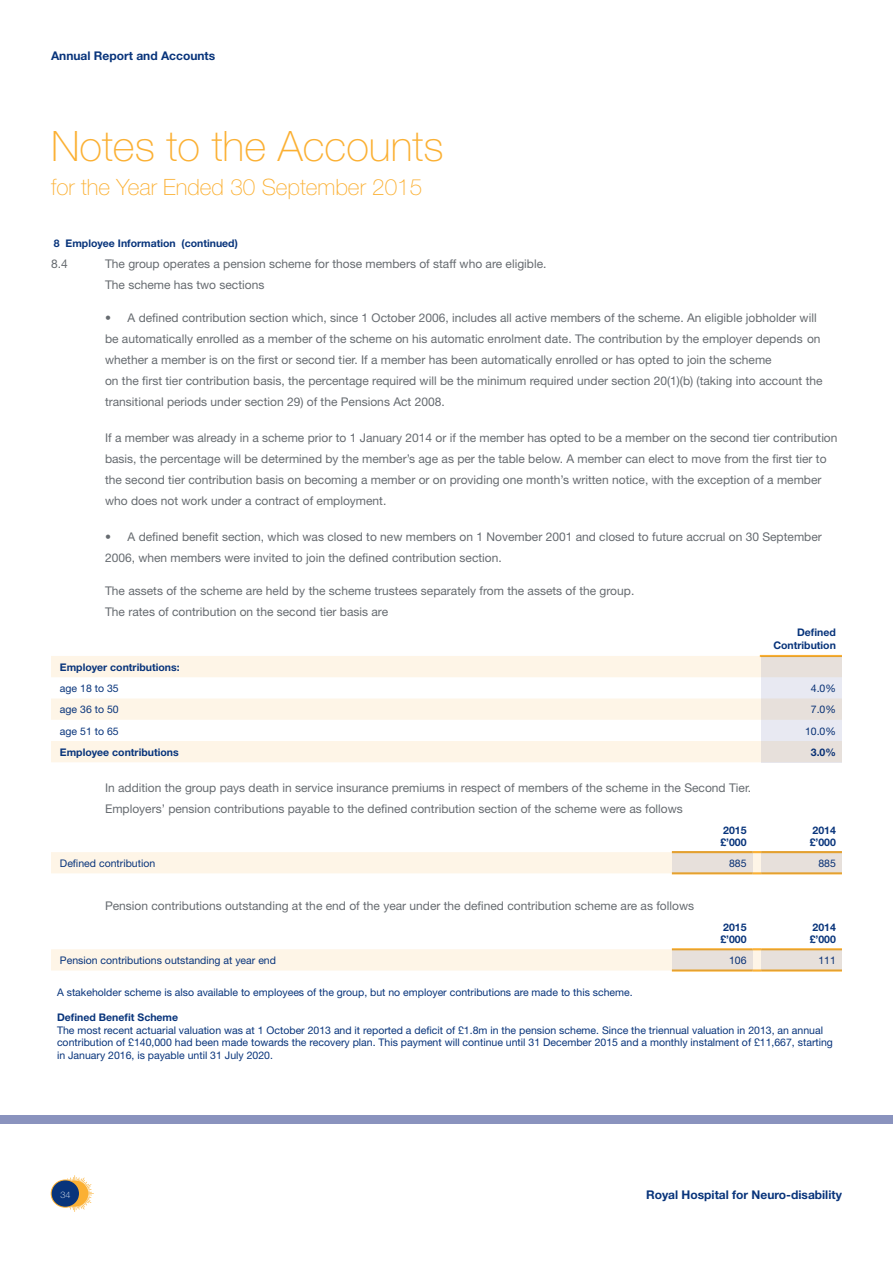
<style>
.page{position:relative;width:893px;height:1263px;background:#fff}
.page>*{position:absolute;margin:0;border:0;box-sizing:border-box;transform-origin:0 0}
.t1{font:100 42px "Helvetica Neue";color:#fbb033}
.t2{font:100 22.5px "Helvetica Neue";color:#fbb033}
.t3{font:12px/21px "Helvetica Neue";color:#666b70}
.t4{font:700 12px "Helvetica Neue";color:#08347b}
.t5{font:10.5px/12.6px "Helvetica Neue";color:#08347b}
.t6{font:700 10.5px/12.6px "Helvetica Neue";color:#08347b}
.t7{font:100 9px "Helvetica Neue";color:#fff}
</style>
<div class="page">
<svg style="left:67px;top:1175px;width:27px;height:37px"></svg>
<div style="left:51px;top:1180px;width:29px;height:27px;border:1px solid #fbb033;border-radius:50%"></div>
<div style="left:61px;top:1180px;width:27px;height:26px;background:#fbb033;border-radius:50%"></div>
<div style="left:52px;top:1180px;width:27px;height:27px;background:#08347b;border-radius:50%"></div>
<div style="left:0;top:1116px;width:893px;height:8px;background:#8a93be"></div>
<svg style="left:51px;top:656px;width:710px;height:106px;fill:#fef5e7"></svg>
<hr style="left:760px;top:655px;width:82px;height:2px;background:#fbb033">
<svg style="left:51px;top:851px;width:710px;height:23px"></svg>
<hr style="left:761px;top:872px;width:81px;height:2px;background:#fbb033">
<svg style="left:51px;top:948px;width:791px;height:23px"></svg>
<hr style="left:761px;top:969px;width:81px;height:2px;background:#fbb033">
<div style="left:761px;top:656px;width:81px;height:106px;background:linear-gradient(to right,#e7e4e4,#e7e4e4)"></div>
<svg style="left:761px;top:851px;width:81px;height:22px;fill:#e7e0db"></svg>
<svg style="left:672px;top:851px;width:81px;height:22px;fill:#e7e0db"></svg>
<div style="left:761px;top:949px;width:81px;height:21px;background:#e7e0db"></div>
<div style="left:672px;top:949px;width:81px;height:21px;background:#e7e0db"></div>
<p class="t4" style="left:51px;top:49px;width:166px">Annual Report and Accounts</p>
<h1 class="t1" style="left:51px;top:122px;width:394px">Notes to the Accounts</h1>
<h2 class="t2" style="left:51px;top:174px;width:373px">for the Year Ended 30 September 2015</h2>
<p class="t6" style="left:54px;top:236px;width:185px">8 Employee Information (continued)</p>
<p class="t3" style="left:51px;top:253px;width:18px">8.4</p>
<p class="t3" style="left:105px;top:253px;width:443px">The group operates a pension scheme for those members of staff who are eligible.<br>The scheme has two sections</p>
<p class="t3" style="left:105px;top:307px;width:719px">• A defined contribution section which, since 1 October 2006, includes all active members of the scheme. An eligible jobholder will be automatically enrolled as a member of the scheme on his automatic enrolment date. The contribution by the employer depends on whether a member is on the first or second tier. If a member has been automatically enrolled or has opted to join the scheme<br>on the first tier contribution basis, the percentage required will be the minimum required under section 20(1)(b) (taking into account the transitional periods under section 29) of the Pensions Act 2008.</p>
<p class="t3" style="left:105px;top:427px;width:734px">If a member was already in a scheme prior to 1 January 2014 or if the member has opted to be a member on the second tier contribution basis, the percentage will be determined by the member’s age as per the table below. A member can elect to move from the first tier to the second tier contribution basis on becoming a member or on providing one month’s written notice, with the exception of a member who does not work under a contract of employment.</p>
<p class="t3" style="left:105px;top:526px;width:718px">• A defined benefit section, which was closed to new members on 1 November 2001 and closed to future accrual on 30 September<br>2006, when members were invited to join the defined contribution section.</p>
<p class="t3" style="left:105px;top:580px;width:531px">The assets of the scheme are held by the scheme trustees separately from the assets of the group.<br>The rates of contribution on the second tier basis are</p>
<p class="t6" style="left:773px;top:626px;width:64px;text-align:right">Defined<br>Contribution</p>
<p class="t6" style="left:60px;top:660px;width:121px">Employer contributions:</p>
<p class="t5" style="left:60px;top:682px;width:60px">age 18 to 35</p>
<p class="t5" style="left:811px;top:682px;width:27px">4.0%</p>
<p class="t5" style="left:60px;top:703px;width:60px">age 36 to 50</p>
<p class="t5" style="left:811px;top:703px;width:27px">7.0%</p>
<p class="t5" style="left:60px;top:724px;width:60px">age 51 to 65</p>
<p class="t5" style="left:805px;top:724px;width:32px">10.0%</p>
<p class="t6" style="left:60px;top:745px;width:120px">Employee contributions</p>
<p class="t6" style="left:811px;top:745px;width:27px">3.0%</p>
<p class="t3" style="left:105px;top:777px;width:648px">In addition the group pays death in service insurance premiums in respect of members of the scheme in the Second Tier.<br>Employers’ pension contributions payable to the defined contribution section of the scheme were as follows</p>
<p class="t6" style="left:720px;top:823px;width:28px">2015 £’000</p>
<p class="t6" style="left:810px;top:823px;width:28px">2014 £’000</p>
<p class="t5" style="left:60px;top:857px;width:97px">Defined contribution</p>
<p class="t5" style="left:729px;top:857px;width:19px">885</p>
<p class="t5" style="left:818px;top:857px;width:19px">885</p>
<p class="t3" style="left:105px;top:895px;width:591px">Pension contributions outstanding at the end of the year under the defined contribution scheme are as follows</p>
<p class="t6" style="left:720px;top:920px;width:28px">2015 £’000</p>
<p class="t6" style="left:810px;top:920px;width:28px">2014 £’000</p>
<p class="t5" style="left:60px;top:954px;width:218px">Pension contributions outstanding at year end</p>
<p class="t5" style="left:729px;top:954px;width:19px">106</p>
<p class="t5" style="left:818px;top:954px;width:19px">111</p>
<p class="t5" style="left:57px;top:986px;width:577px">A stakeholder scheme is also available to employees of the group, but no employer contributions are made to this scheme.</p>
<p class="t6" style="left:57px;top:1011px;width:123px">Defined Benefit Scheme</p>
<p class="t5" style="left:57px;top:1023px;width:777px">The most recent actuarial valuation was at 1 October 2013 and it reported a deficit of £1.8m in the pension scheme. Since the triennual valuation in 2013, an annual contribution of £140,000 had been made towards the recovery plan. This payment will continue until 31 December 2015 and a monthly instalment of £11,667, starting in January 2016, is payable until 31 July 2020.</p>
<p class="t7" style="left:60px;top:1189px;width:12px">34</p>
<p class="t4" style="left:646px;top:1187px;width:197px">Royal Hospital for Neuro-disability</p>
</div>
